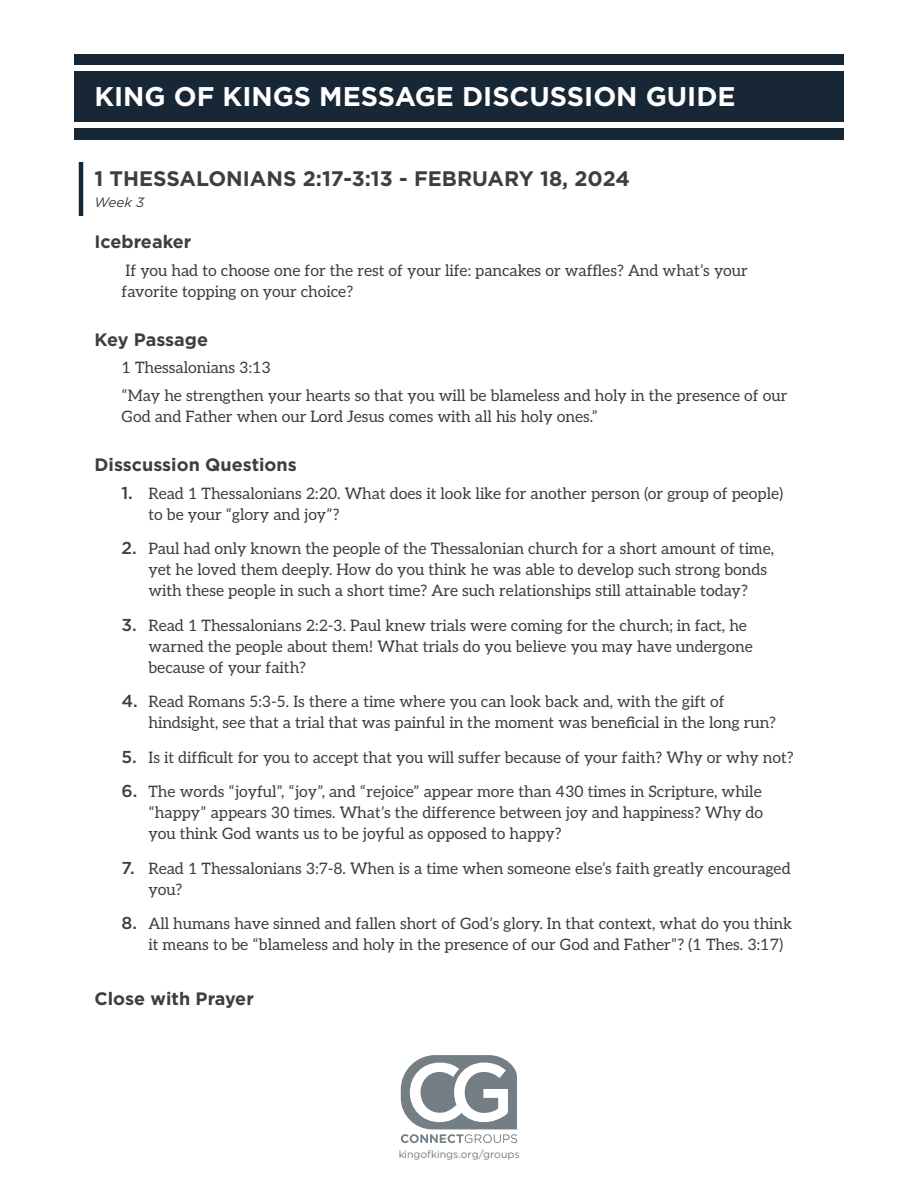
<style>
.page{position:relative;width:918px;height:1188px;background:#fff}
.page>*{position:absolute;margin:0;border:0;box-sizing:border-box;transform-origin:0 0}
.t1{font:700 27px "Gotham";color:#fff}
.heading{font:700 21px "Gotham";color:#3e3e3f}
.Subheading{font:700 18px "Gotham";color:#3e3e3f}
.body{font:15.75px/21px "Aleo";color:#3e3e3f}
.tagline{font:italic 13.5px "Gotham";color:#3e3e3f}
.t2{font:10.5px "Gotham";color:#231f20}
.s1{font-family:"Gotham";font-weight:500;font-size:17.25px}
</style>
<div class="page">
<svg style="left:401px;top:1055px;width:116px;height:88px"></svg>
<hr style="left:79px;top:162px;width:4px;height:54px;background:#172735">
<div style="left:74px;top:54px;width:770px;height:85px;background:#172735"></div>
<div style="left:74px;top:65px;width:770px;height:5px;background:#fff"></div>
<div style="left:74px;top:123px;width:770px;height:5px;background:#fff"></div>
<p class="t1" style="left:94px;top:78px;width:643px">KING OF KINGS MESSAGE DISCUSSION GUIDE</p>
<p class="heading" style="left:94px;top:164px;width:537px">1 THESSALONIANS 2:17-3:13 - FEBRUARY 18, 2024</p>
<p class="tagline" style="left:94px;top:193px;width:51px">Week 3</p>
<p class="Subheading" style="left:94px;top:230px;width:98px">Icebreaker</p>
<p class="body" style="left:122px;top:259px;width:628px">If you had to choose one for the rest of your life: pancakes or waffles? And what’s your favorite topping on your choice?</p>
<p class="Subheading" style="left:94px;top:327px;width:115px">Key Passage</p>
<p class="body" style="left:122px;top:357px;width:151px">1 Thessalonians 3:13</p>
<p class="body" style="left:122px;top:384px;width:667px">“May he strengthen your hearts so that you will be blameless and holy in the presence of our<br>God and Father when our Lord Jesus comes with all his holy ones.”</p>
<p class="Subheading" style="left:94px;top:453px;width:204px">Disscussion Questions</p>
<p class="body" style="left:148px;top:482px;width:636px;text-indent:-27px"><span class="s1">1.</span> Read 1 Thessalonians 2:20. What does it look like for another person (or group of people) to be your “glory and joy”?</p>
<p class="body" style="left:148px;top:537px;width:627px;text-indent:-27px"><span class="s1">2.</span> Paul had only known the people of the Thessalonian church for a short amount of time, yet he loved them deeply. How do you think he was able to develop such strong bonds with these people in such a short time? Are such relationships still attainable today?</p>
<p class="body" style="left:148px;top:614px;width:606px;text-indent:-27px"><span class="s1">3.</span> Read 1 Thessalonians 2:2-3. Paul knew trials were coming for the church; in fact, he warned the people about them! What trials do you believe you may have undergone because of your faith?</p>
<p class="body" style="left:148px;top:690px;width:629px;text-indent:-27px"><span class="s1">4.</span> Read Romans 5:3-5. Is there a time where you can look back and, with the gift of hindsight, see that a trial that was painful in the moment was beneficial in the long run?</p>
<p class="body" style="left:122px;top:746px;width:674px"><span class="s1">5.</span> Is it difficult for you to accept that you will suffer because of your faith? Why or why not?</p>
<p class="body" style="left:148px;top:780px;width:616px;text-align:justify;text-indent:-27px"><span class="s1">6.</span> The words “joyful”, “joy”, and “rejoice” appear more than 430 times in Scripture, while “happy” appears 30 times. What’s the difference between joy and happiness? Why do you think God wants us to be joyful as opposed to happy?</p>
<p class="body" style="left:148px;top:857px;width:644px;text-indent:-27px"><span class="s1">7.</span> Read 1 Thessalonians 3:7-8. When is a time when someone else’s faith greatly encouraged you?</p>
<p class="body" style="left:148px;top:912px;width:645px;text-indent:-27px"><span class="s1">8.</span> All humans have sinned and fallen short of God’s glory. In that context, what do you think it means to be “blameless and holy in the presence of our God and Father”? (1 Thes. 3:17)</p>
<p class="Subheading" style="left:94px;top:987px;width:161px">Close with Prayer</p>
<p class="t2" style="left:398px;top:1148px;width:123px">kingofkings.org/groups</p>
</div>
